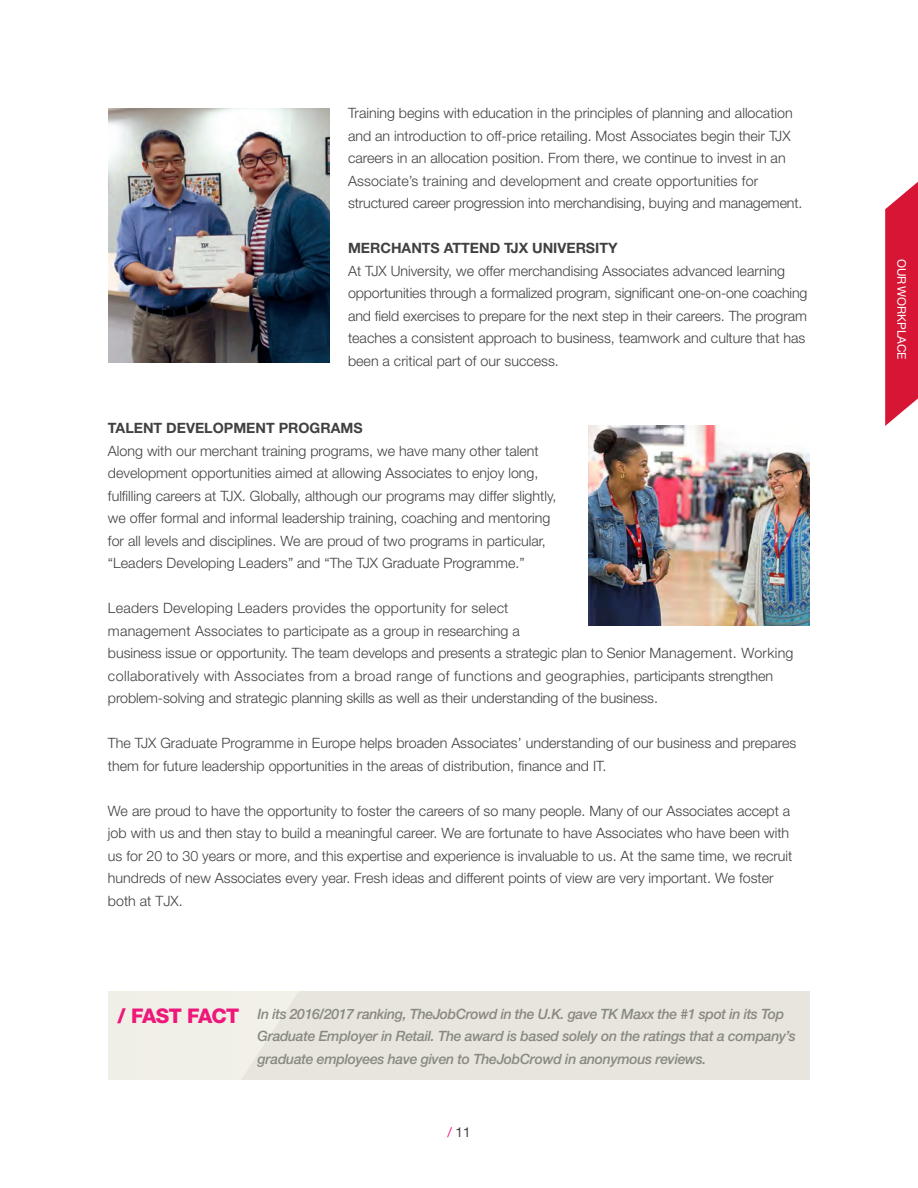
<style>
.page{position:relative;width:918px;height:1188px;background:#fff}
.page>*{position:absolute;margin:0;border:0;box-sizing:border-box;transform-origin:0 0}
.t1{font:800 20.25px "Helvetica Neue LT Std";letter-spacing:-.035em;color:#ee177a}
.t2{font:300 14.25px/22.5px "Helvetica Neue LT Std";color:#424041}
.t3{font:italic 500 14.25px/22.5px "Helvetica Neue LT Std";letter-spacing:-.02em;color:#8a8980}
.t4{font:700 14.25px "Helvetica Neue LT Std";color:#424041}
.t5{font:13.5px "Helvetica Neue LT Std";color:#424041}
.t6{font:11.85px "Helvetica Neue LT Std";letter-spacing:-.005em;color:#fff}
.s1{color:#ee177a}
</style>
<div class="page">
<div style="left:108px;top:991px;width:702px;height:89px;background:#e7e5dd"></div>
<svg style="left:168px;top:991px;width:130px;height:89px"></svg>
<img style="left:108px;top:108px;width:222px;height:255px">
<img style="left:588px;top:426px;width:222px;height:199px">
<svg style="left:885px;top:182px;width:33px;height:244px;background:#db304c"></svg>
<p class="t2" style="left:348px;top:102px;width:456px">Training begins with education in the principles of planning and allocation and an introduction to off-price retailing. Most Associates begin their TJX careers in an allocation position. From there, we continue to invest in an Associate’s training and development and create opportunities for structured career progression into merchandising, buying and management.</p>
<p class="t4" style="left:348px;top:239px;width:271px">MERCHANTS ATTEND TJX UNIVERSITY</p>
<p class="t2" style="left:348px;top:259px;width:461px">At TJX University, we offer merchandising Associates advanced learning opportunities through a formalized program, significant one-on-one coaching and field exercises to prepare for the next step in their careers. The program teaches a consistent approach to business, teamwork and culture that has been a critical part of our success.</p>
<p class="t4" style="left:108px;top:419px;width:256px">TALENT DEVELOPMENT PROGRAMS</p>
<p class="t2" style="left:108px;top:439px;width:450px">Along with our merchant training programs, we have many other talent development opportunities aimed at allowing Associates to enjoy long, fulfilling careers at TJX. Globally, although our programs may differ slightly, we offer formal and informal leadership training, coaching and mentoring for all levels and disciplines. We are proud of two programs in particular, “Leaders Developing Leaders” and “The TJX Graduate Programme.”</p>
<p class="t2" style="left:108px;top:597px;width:687px">Leaders Developing Leaders provides the opportunity for select<br>management Associates to participate as a group in researching a<br>business issue or opportunity. The team develops and presents a strategic plan to Senior Management. Working collaboratively with Associates from a broad range of functions and geographies, participants strengthen problem-solving and strategic planning skills as well as their understanding of the business.</p>
<p class="t2" style="left:108px;top:732px;width:690px">The TJX Graduate Programme in Europe helps broaden Associates’ understanding of our business and prepares them for future leadership opportunities in the areas of distribution, finance and IT.</p>
<p class="t2" style="left:108px;top:799px;width:686px">We are proud to have the opportunity to foster the careers of so many people. Many of our Associates accept a job with us and then stay to build a meaningful career. We are fortunate to have Associates who have been with us for 20 to 30 years or more, and this expertise and experience is invaluable to us. At the same time, we recruit hundreds of new Associates every year. Fresh ideas and different points of view are very important. We foster both at TJX.</p>
<h1 class="t1" style="left:118px;top:1004px;width:123px">/ FAST FACT</h1>
<p class="t3" style="left:258px;top:1002px;width:540px">In its 2016/2017 ranking, TheJobCrowd in the U.K. gave TK Maxx the #1 spot in its Top<br>Graduate Employer in Retail. The award is based solely on the ratings that a company’s graduate employees have given to TheJobCrowd in anonymous reviews.</p>
<p class="t5" style="left:447px;top:1124px;width:25px"><span class="s1">/</span> 11</p>
<p class="t6" style="left:909px;top:259px;width:102px;rotate:90deg">OUR WORKPLACE</p>
</div>
